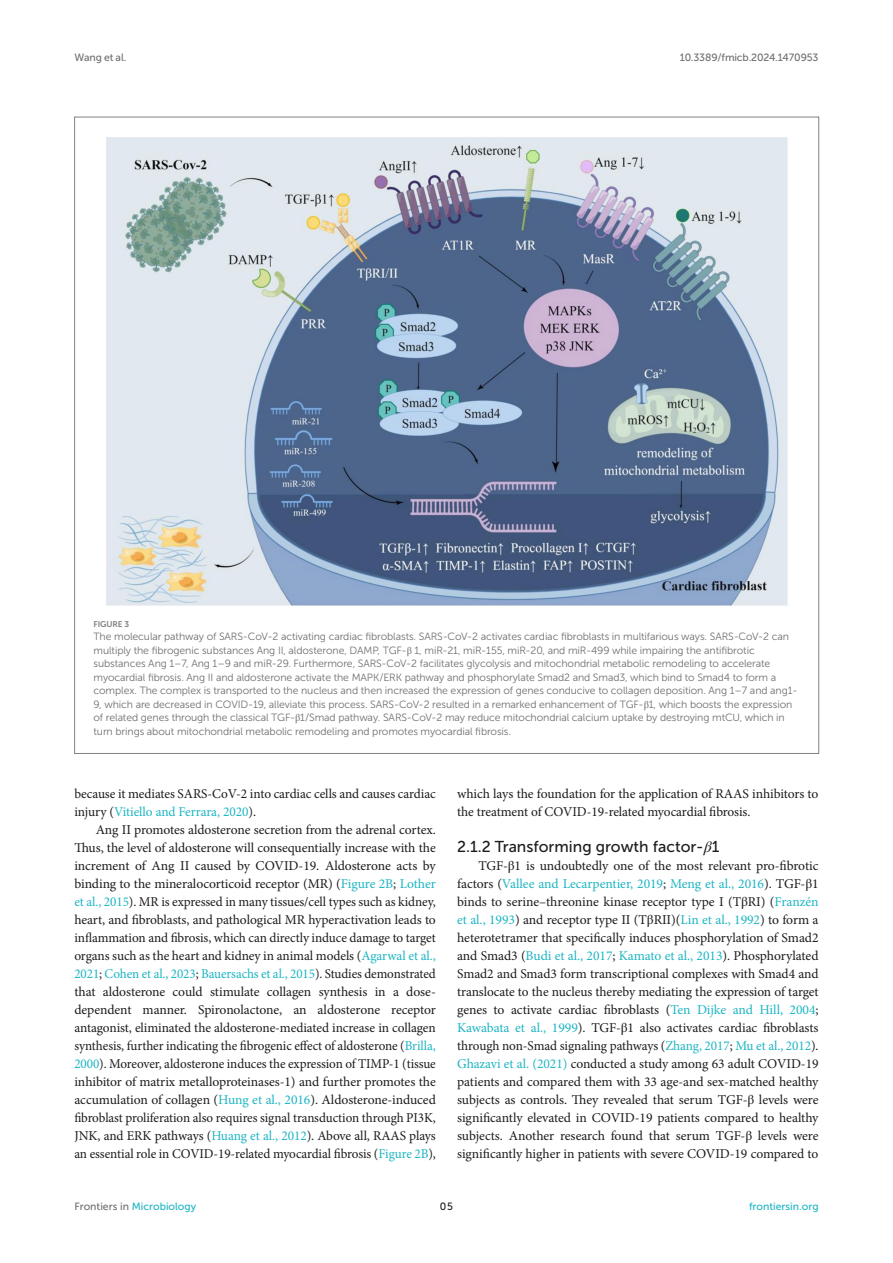
<style>
.page{position:relative;width:893px;height:1263px;background:#fff}
.page>*{position:absolute;margin:0;border:0;box-sizing:border-box;transform-origin:0 0}
.HEAD_3{font:15.75px "Museo Sans 500";color:#1b1c1b}
.TEXT{font:13.5px/18px "Minion Pro";letter-spacing:-.005em;color:#1b1c1b}
.TEXT_FLUSH{font:13.5px/18px "Minion Pro";letter-spacing:-.005em;color:#1b1c1b;text-align:justify}
.FIG_LEG{font:10.5px/13.5px "Museo Sans 300";letter-spacing:-.01em;color:#706f70}
.t1{font:10.5px "Museo Sans 500";color:#1db5c3}
.t2{font:10.5px "Museo Sans 500";letter-spacing:-.015em;color:#706f70}
.t3{font:10.5px "Museo Sans 500";color:#1b1c1b}
.FIG_HD{font:8.25px "Museo Sans 700";letter-spacing:-.01em;color:#7e7f7f}
.s1{font-family:"STIX General"}
.s2{color:#1db5c3}
.s3{font-family:"STIX General";font-style:italic}
.s4{color:#706f70}
</style>
<div class="page">
<img style="left:106px;top:137px;width:682px;height:469px">
<p class="t2" style="left:74px;top:51px;width:53px">Wang et al.</p>
<p class="t2" style="left:680px;top:51px;width:140px">10.3389/fmicb.2024.1470953</p>
<p class="FIG_HD" style="left:94px;top:619px;width:37px">FIGURE 3</p>
<p class="FIG_LEG" style="left:94px;top:630px;width:706px">The molecular pathway of SARS-CoV-2 activating cardiac fibroblasts. SARS-CoV-2 activates cardiac fibroblasts in multifarious ways. SARS-CoV-2 can multiply the fibrogenic substances Ang II, aldosterone, DAMP, TGF-<span class="s1">β</span> 1, miR-21, miR-155, miR-20, and miR-499 while impairing the antifibrotic substances Ang 1–7, Ang 1–9 and miR-29. Furthermore, SARS-CoV-2 facilitates glycolysis and mitochondrial metabolic remodeling to accelerate myocardial fibrosis. Ang II and aldosterone activate the MAPK/ERK pathway and phosphorylate Smad2 and Smad3, which bind to Smad4 to form a complex. The complex is transported to the nucleus and then increased the expression of genes conducive to collagen deposition. Ang 1–7 and ang1- 9, which are decreased in COVID-19, alleviate this process. SARS-CoV-2 resulted in a remarked enhancement of TGF-<span class="s1">β</span>1, which boosts the expression of related genes through the classical TGF-<span class="s1">β</span>1/Smad pathway. SARS-CoV-2 may reduce mitochondrial calcium uptake by destroying mtCU, which in turn brings about mitochondrial metabolic remodeling and promotes myocardial fibrosis.</p>
<p class="TEXT" style="left:74px;top:785px;width:363px">because it mediates SARS-CoV-2 into cardiac cells and causes cardiac injury (<span class="s2">Vitiello and Ferrara, 2020</span>).</p>
<p class="TEXT" style="left:74px;top:821px;width:363px;text-align:justify;text-indent:21px">Ang II promotes aldosterone secretion from the adrenal cortex.<br>Thus, the level of aldosterone will consequentially increase with the increment of Ang II caused by COVID-19. Aldosterone acts by binding to the mineralocorticoid receptor (MR) (<span class="s2">Figure 2B</span>; <span class="s2">Lother et al., 2015</span>). MR is expressed in many tissues/cell types such as kidney, heart, and fibroblasts, and pathological MR hyperactivation leads to inflammation and fibrosis, which can directly induce damage to target organs such as the heart and kidney in animal models (<span class="s2">Agarwal et al., 2021</span>; <span class="s2">Cohen et al., 2023</span>; <span class="s2">Bauersachs et al., 2015</span>). Studies demonstrated that aldosterone could stimulate collagen synthesis in a dose&shy;dependent manner. Spironolactone, an aldosterone receptor antagonist, eliminated the aldosterone-mediated increase in collagen synthesis, further indicating the fibrogenic effect of aldosterone (<span class="s2">Brilla, 2000</span>). Moreover, aldosterone induces the expression of TIMP-1 (tissue inhibitor of matrix metalloproteinases-1) and further promotes the accumulation of collagen (<span class="s2">Hung et al., 2016</span>). Aldosterone-induced fibroblast proliferation also requires signal transduction through PI3K, JNK, and ERK pathways (<span class="s2">Huang et al., 2012</span>). Above all, RAAS plays an essential role in COVID-19-related myocardial fibrosis (<span class="s2">Figure 2B</span>),</p>
<p class="TEXT" style="left:457px;top:785px;width:363px">which lays the foundation for the application of RAAS inhibitors to the treatment of COVID-19-related myocardial fibrosis.</p>
<p class="HEAD_3" style="left:457px;top:838px;width:264px">2.1.2 Transforming growth factor-<span class="s3">β</span>1</p>
<p class="TEXT_FLUSH" style="left:457px;top:857px;width:363px;text-indent:21px">TGF-<span class="s1">β</span>1 is undoubtedly one of the most relevant pro-fibrotic factors (<span class="s2">Vallee and Lecarpentier, 2019</span>; <span class="s2">Meng et al., 2016</span>). TGF-<span class="s1">β</span>1 binds to serine–threonine kinase receptor type I (T<span class="s1">β</span>RI) (<span class="s2">Franzén et al., 1993</span>) and receptor type II (T<span class="s1">β</span>RII)(<span class="s2">Lin et al., 1992</span>) to form a heterotetramer that specifically induces phosphorylation of Smad2 and Smad3 (<span class="s2">Budi et al., 2017</span>; <span class="s2">Kamato et al., 2013</span>). Phosphorylated Smad2 and Smad3 form transcriptional complexes with Smad4 and translocate to the nucleus thereby mediating the expression of target genes to activate cardiac fibroblasts (<span class="s2">Ten Dijke and Hill, 2004</span>; <span class="s2">Kawabata et al., 1999</span>). TGF-<span class="s1">β</span>1 also activates cardiac fibroblasts through non-Smad signaling pathways (<span class="s2">Zhang, 2017</span>; <span class="s2">Mu et al., 2012</span>).<br><span class="s2">Ghazavi et al. (2021)</span> conducted a study among 63 adult COVID-19 patients and compared them with 33 age-and sex-matched healthy subjects as controls. They revealed that serum TGF-<span class="s1">β</span> levels were significantly elevated in COVID-19 patients compared to healthy subjects. Another research found that serum TGF-<span class="s1">β</span> levels were significantly higher in patients with severe COVID-19 compared to</p>
<p class="t1" style="left:74px;top:1200px;width:123px"><span class="s4">Frontiers in</span> Microbiology</p>
<p class="t3" style="left:440px;top:1200px;width:14px">05</p>
<p class="t1" style="left:749px;top:1200px;width:71px">frontiersin.org</p>
</div>
